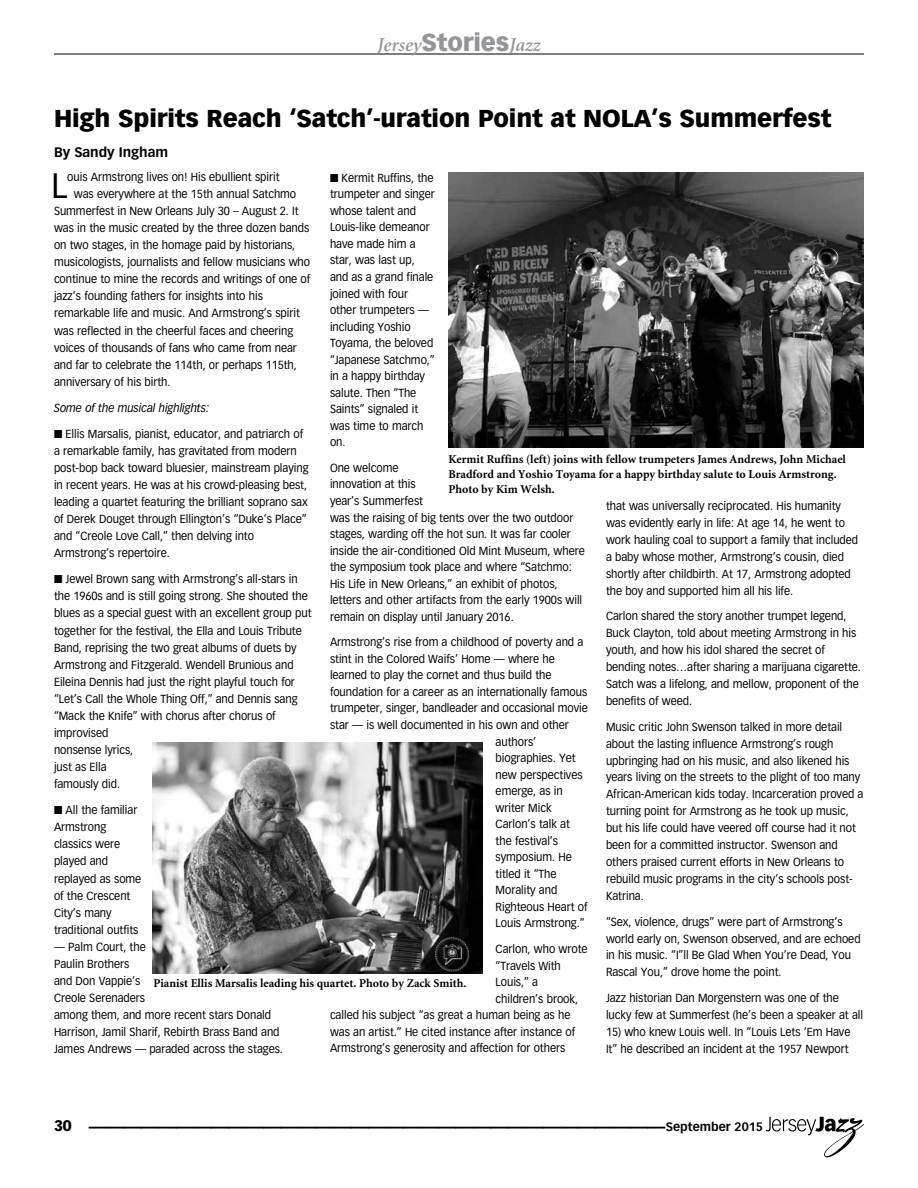
<style>
.page{position:relative;width:918px;height:1188px;background:#fff}
.page>*{position:absolute;margin:0;border:0;box-sizing:border-box;transform-origin:0 0}
.t1{font:700 36px "Vectora LH";color:#000}
.t2{font:34.65px "Vectora LH";color:#000;scale:.95 1}
.t3{font:900 24px "Vectora LH";letter-spacing:-.005em;color:#000}
.t4{font:italic 600 19.5px "Minion";letter-spacing:-.005em;color:#939598}
.t5{font:900 15px "Vectora LH";color:#000}
.t6{font:700 13.5px "Vectora LH";letter-spacing:-.005em;color:#000}
.t7{font:700 12px/15px "Minion";color:#000}
.t8{font:700 12px "Vectora LH";color:#000}
.t9{font:11.55px/17.1px "Vectora LH";letter-spacing:-.005em;color:#000;scale:.95 1}
.t10{font:italic 11.55px "Vectora LH";letter-spacing:-.005em;color:#000;scale:.95 1}
.s1{font-family:"Vectora LH";font-weight:900;font-style:normal;font-size:24px}
</style>
<div class="page">
<hr style="left:54px;top:54px;width:810px;height:1px;background:#000">
<svg style="left:766px;top:1117px;width:98px;height:40px"></svg>
<img style="left:153px;top:742px;width:329px;height:231px">
<img style="left:448px;top:172px;width:416px;height:275px">
<h3 class="t4" style="left:377px;top:35px;width:165px">Jersey<span class="s1">Stories</span>Jazz</h3>
<h3 class="t3" style="left:54px;top:104px;width:779px">H igh Spirits Reach ‘Satch’-uration Point at NOLA’s Summerfest</h3>
<p class="t6" style="left:54px;top:144px;width:116px">By Sandy Ingham</p>
<h2 class="t2" style="left:52px;top:165px;width:18px">L</h2>
<p class="t9" style="left:67px;top:169px;width:225px">ouis Armstrong lives on! His ebullient spirit</p>
<p class="t9" style="left:330px;top:170px;width:112px;line-height:16.5px">■ Kermit Ruffins, the trumpeter and singer whose talent and<br>Louis-like demeanor have made him a star, was last up, and as a grand finale joined with four other trumpeters — including Yoshio<br>Toyama, the beloved “Japanese Satchmo,” in a happy birthday salute. Then “The<br>Saints” signaled it was time to march on.</p>
<p class="t9" style="left:330px;top:460px;width:270px;line-height:16.5px">One welcome<br>innovation at this<br>year’s Summerfest<br>was the raising of big tents over the two outdoor stages, warding off the hot sun. It was far cooler inside the air-conditioned Old Mint Museum, where the symposium took place and where “Satchmo:<br>His Life in New Orleans,” an exhibit of photos, letters and other artifacts from the early 1900s will remain on display until January 2016.</p>
<p class="t9" style="left:330px;top:634px;width:268px">Armstrong’s rise from a childhood of poverty and a</p>
<p class="t9" style="left:330px;top:650px;width:238px">stint in the Colored Waifs’ Home — where he</p>
<p class="t9" style="left:330px;top:667px;width:235px">learned to play the cornet and thus build the</p>
<p class="t9" style="left:330px;top:683px;width:272px">foundation for a career as an internationally famous</p>
<p class="t9" style="left:330px;top:700px;width:273px">trumpeter, singer, bandleader and occasional movie</p>
<p class="t9" style="left:330px;top:716px;width:253px">star — is well documented in his own and other</p>
<p class="t9" style="left:496px;top:733px;width:44px">authors’</p>
<p class="t9" style="left:496px;top:750px;width:86px">biographies. Yet</p>
<p class="t9" style="left:496px;top:766px;width:93px">new perspectives</p>
<p class="t9" style="left:496px;top:783px;width:72px">emerge, as in</p>
<p class="t9" style="left:496px;top:799px;width:61px">writer Mick</p>
<p class="t9" style="left:496px;top:816px;width:80px">Carlon’s talk at</p>
<p class="t9" style="left:496px;top:832px;width:67px">the festival’s</p>
<p class="t9" style="left:496px;top:849px;width:82px">symposium. He</p>
<p class="t9" style="left:496px;top:865px;width:66px">titled it “The</p>
<p class="t9" style="left:496px;top:882px;width:66px">Morality and</p>
<p class="t9" style="left:496px;top:898px;width:98px">Righteous Heart of</p>
<p class="t9" style="left:496px;top:915px;width:95px">Louis Armstrong.”</p>
<p class="t9" style="left:496px;top:940px;width:98px">Carlon, who wrote</p>
<p class="t9" style="left:496px;top:957px;width:70px">“Travels With</p>
<p class="t9" style="left:496px;top:974px;width:46px">Louis,” a</p>
<p class="t9" style="left:496px;top:990px;width:88px">children’s brook,</p>
<p class="t9" style="left:330px;top:1007px;width:255px">called his subject “as great a human being as he</p>
<p class="t9" style="left:330px;top:1023px;width:260px">was an artist.” He cited instance after instance of</p>
<p class="t9" style="left:330px;top:1040px;width:249px">Armstrong’s generosity and affection for others</p>
<p class="t9" style="left:74px;top:185px;width:236px">was everywhere at the 15th annual Satchmo</p>
<p class="t9" style="left:54px;top:202px;width:259px">Summerfest in New Orleans July 30 – August 2. It</p>
<p class="t9" style="left:54px;top:220px;width:270px">was in the music created by the three dozen bands</p>
<p class="t9" style="left:54px;top:237px;width:256px">on two stages, in the homage paid by historians,</p>
<p class="t9" style="left:54px;top:254px;width:271px">musicologists, journalists and fellow musicians who</p>
<p class="t9" style="left:54px;top:271px;width:271px">continue to mine the records and writings of one of</p>
<p class="t9" style="left:54px;top:288px;width:221px">jazz’s founding fathers for insights into his</p>
<p class="t9" style="left:54px;top:305px;width:260px">remarkable life and music. And Armstrong’s spirit</p>
<p class="t9" style="left:54px;top:322px;width:253px">was reflected in the cheerful faces and cheering</p>
<p class="t9" style="left:54px;top:339px;width:257px">voices of thousands of fans who came from near</p>
<p class="t9" style="left:54px;top:356px;width:257px">and far to celebrate the 114th, or perhaps 115th,</p>
<p class="t9" style="left:54px;top:373px;width:124px">anniversary of his birth.</p>
<p class="t10" style="left:54px;top:401px;width:165px">Some of the musical highlights:</p>
<p class="t9" style="left:54px;top:425px;width:269px">■ Ellis Marsalis, pianist, educator, and patriarch of a remarkable family, has gravitated from modern post-bop back toward bluesier, mainstream playing in recent years. He was at his crowd-pleasing best, leading a quartet featuring the brilliant soprano sax of Derek Douget through Ellington’s “Duke’s Place” and “Creole Love Call,” then delving into Armstrong’s repertoire.</p>
<p class="t9" style="left:54px;top:571px;width:273px">■ Jewel Brown sang with Armstrong’s all-stars in the 1960s and is still going strong. She shouted the blues as a special guest with an excellent group put together for the festival, the Ella and Louis Tribute Band, reprising the two great albums of duets by Armstrong and Fitzgerald. Wendell Brunious and Eileina Dennis had just the right playful touch for “Let’s Call the Whole Thing Off,” and Dennis sang “Mack the Knife” with chorus after chorus of improvised<br>nonsense lyrics,<br>just as Ella<br>famously did.</p>
<p class="t9" style="left:54px;top:802px;width:93px">■ All the familiar<br>Armstrong classics were played and replayed as some of the Crescent<br>City’s many traditional outfits</p>
<p class="t9" style="left:54px;top:938px;width:243px">— Palm Court, the<br>Paulin Brothers<br>and Don Vappie’s<br>Creole Serenaders<br>among them, and more recent stars Donald<br>Harrison, Jamil Sharif, Rebirth Brass Band and<br>James Andrews — paraded across the stages.</p>
<p class="t7" style="left:448px;top:452px;width:399px">Kermit Ruffins (left) joins with fellow trumpeters James Andrews, John Michael<br>Bradford and Yoshio Toyama for a happy birthday salute to Louis Armstrong.<br>Photo by Kim Welsh.</p>
<p class="t9" style="left:606px;top:498px;width:267px">that was universally reciprocated. His humanity was evidently early in life: At age 14, he went to work hauling coal to support a family that included a baby whose mother, Armstrong’s cousin, died shortly after childbirth. At 17, Armstrong adopted the boy and supported him all his life.</p>
<p class="t9" style="left:606px;top:608px;width:270px">Carlon shared the story another trumpet legend, Buck Clayton, told about meeting Armstrong in his youth, and how his idol shared the secret of bending notes…after sharing a marijuana cigarette.<br>Satch was a lifelong, and mellow, proponent of the benefits of weed.</p>
<p class="t9" style="left:606px;top:718px;width:273px">Music critic John Swenson talked in more detail about the lasting influence Armstrong’s rough upbringing had on his music, and also likened his years living on the streets to the plight of too many African-American kids today. Incarceration proved a turning point for Armstrong as he took up music, but his life could have veered off course had it not been for a committed instructor. Swenson and others praised current efforts in New Orleans to rebuild music programs in the city’s schools post-Katrina.</p>
<p class="t9" style="left:606px;top:913px;width:270px">“Sex, violence, drugs” were part of Armstrong’s world early on, Swenson observed, and are echoed in his music. “I”ll Be Glad When You’re Dead, You Rascal You,” drove home the point.</p>
<p class="t9" style="left:606px;top:990px;width:272px">Jazz historian Dan Morgenstern was one of the lucky few at Summerfest (he’s been a speaker at all</p>
<p class="t9" style="left:606px;top:1024px;width:259px">15) who knew Louis well. In “Louis Lets ‘Em Have<br>It” he described an incident at the 1957 Newport</p>
<p class="t7" style="left:153px;top:977px;width:315px">Pianist Ellis Marsalis leading his quartet. Photo by Zack Smith.</p>
<p class="t5" style="left:54px;top:1117px;width:19px">30</p>
<h1 class="t1" style="left:72px;top:1089px;width:19px">S</h1>
<p class="t8" style="left:666px;top:1120px;width:99px">September 2015</p>
</div>
